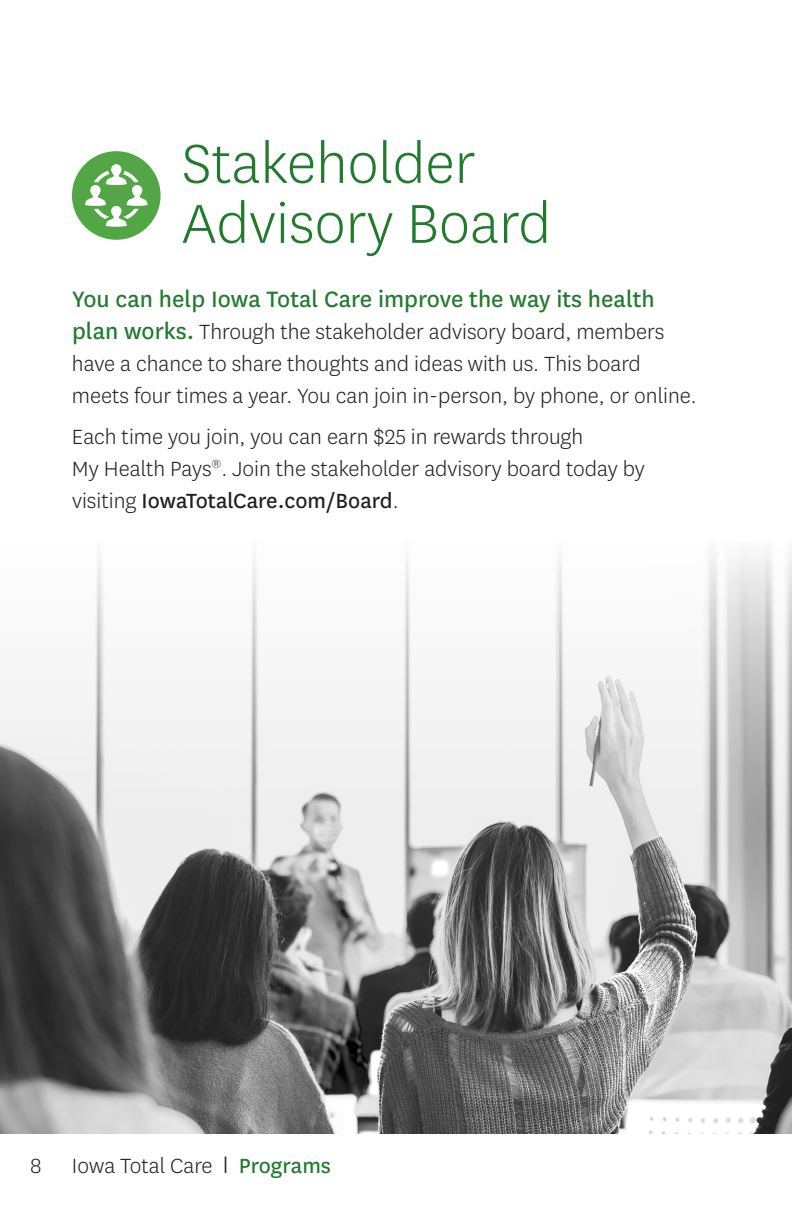
<style>
.page{position:relative;width:792px;height:1224px;background:#fff}
.page>*{position:absolute;margin:0;border:0;box-sizing:border-box;transform-origin:0 0}
.t1{font:300 64px/60px "Centene Sans";color:#217a2e}
.t2{font:26px "Centene Sans";color:#217a2e}
.t3{font:300 24px/32px "Centene Sans";color:#231f20}
.s1{font-weight:400;font-size:26px;color:#217a2e}
.s2{font-weight:400}
.s3{font-size:28px}
.s4{font-weight:400;color:#217a2e}
</style>
<div class="page">
<img style="left:0;top:550px;width:792px;height:584px">
<div style="left:72px;top:151px;width:89px;height:89px;background:#52a645;border-radius:50%"></div>
<svg style="left:85px;top:164px;width:63px;height:63px"></svg>
<h3 class="t1" style="left:182px;top:131px;width:371px">Stakeholder<br>Advisory Board</h3>
<p class="t2" style="left:72px;top:282px;width:584px">You can help Iowa Total Care improve the way its health</p>
<p class="t3" style="left:72px;top:315px;width:626px"><span class="s1">plan works.</span> Through the stakeholder advisory board, members have a chance to share thoughts and ideas with us. This board meets four times a year. You can join in-person, by phone, or online.</p>
<p class="t3" style="left:72px;top:420px;width:574px">Each time you join, you can earn $25 in rewards through<br>My Health Pays<sup>®</sup>. Join the stakeholder advisory board today by visiting <span class="s2">IowaTotalCare.com/Board</span>.</p>
<p class="t3" style="left:30px;top:1149px;width:13px">8</p>
<p class="t3" style="left:72px;top:1149px;width:260px">Iowa Total Care <span class="s3">I</span> <span class="s4">Programs</span></p>
</div>
